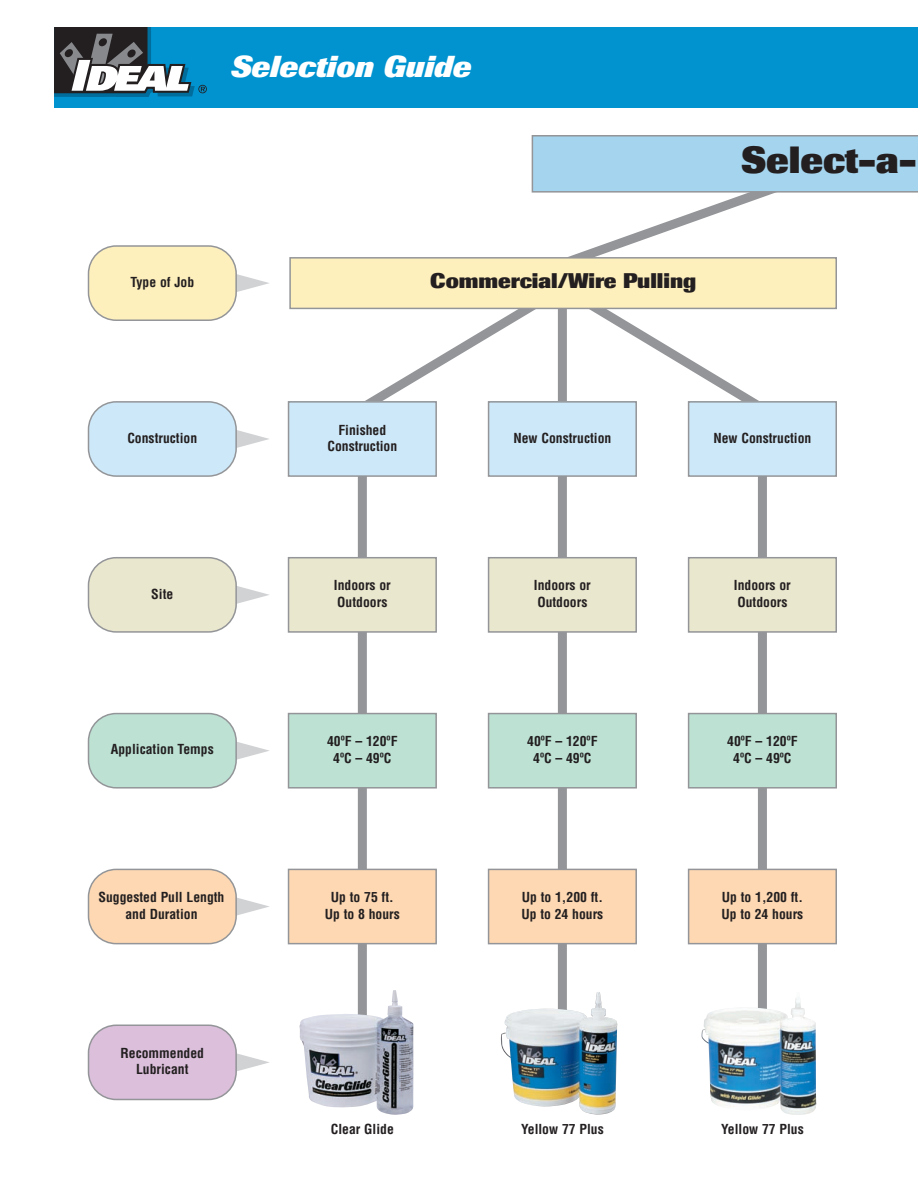
<style>
.page{position:relative;width:918px;height:1188px;background:#fff}
.page>*{position:absolute;margin:0;border:0;box-sizing:border-box;transform-origin:0 0}
.t1{font:800 37.5px "Imago";color:#231f20}
.t2{font:italic 800 30px "Imago";color:#fff}
.t3{font:800 21px "Imago";color:#231f20}
.t4{font:700 condensed 13.5px/16.5px "Helvetica";color:#231f20;text-align:center}
</style>
<div class="page">
<svg style="left:568px;top:309px;width:212px;height:115px"></svg>
<svg style="left:348px;top:309px;width:208px;height:112px"></svg>
<div style="left:758px;top:469px;width:9px;height:580px;background:#939598"></div>
<div style="left:558px;top:303px;width:9px;height:743px;background:#939598"></div>
<div style="left:358px;top:471px;width:9px;height:579px;background:#939598"></div>
<div style="left:54px;top:27px;width:864px;height:81px;background:#0093d0"></div>
<svg style="left:54px;top:27px;width:153px;height:70px"></svg>
<div style="left:290px;top:258px;width:546px;height:50px;background:#fef0bd"></div>
<div style="left:289px;top:257px;width:548px;height:52px;border:2px solid #939598"></div>
<svg style="left:532px;top:135px;width:386px;height:138px"></svg>
<svg style="left:88px;top:1025px;width:181px;height:75px"></svg>
<div style="left:689px;top:869px;width:147px;height:75px;background:#fdd8b2"></div>
<div style="left:688px;top:869px;width:149px;height:75px;border:2px solid #939598"></div>
<div style="left:489px;top:869px;width:147px;height:75px;background:#fdd8b2"></div>
<div style="left:488px;top:869px;width:149px;height:75px;border:2px solid #939598"></div>
<div style="left:289px;top:869px;width:147px;height:75px;background:#fdd8b2"></div>
<div style="left:288px;top:869px;width:149px;height:75px;border:2px solid #939598"></div>
<svg style="left:88px;top:869px;width:181px;height:75px"></svg>
<div style="left:689px;top:714px;width:147px;height:74px;background:#bde2d4"></div>
<div style="left:688px;top:713px;width:149px;height:76px;border:2px solid #939598"></div>
<div style="left:489px;top:714px;width:147px;height:74px;background:#bde2d4"></div>
<div style="left:488px;top:713px;width:149px;height:76px;border:2px solid #939598"></div>
<div style="left:289px;top:714px;width:147px;height:74px;background:#bde2d4"></div>
<div style="left:288px;top:713px;width:149px;height:76px;border:2px solid #939598"></div>
<svg style="left:88px;top:713px;width:181px;height:76px"></svg>
<div style="left:689px;top:558px;width:147px;height:74px;background:#eae7cf"></div>
<div style="left:688px;top:557px;width:149px;height:76px;border:2px solid #939598"></div>
<div style="left:489px;top:558px;width:147px;height:74px;background:#eae7cf"></div>
<div style="left:488px;top:557px;width:149px;height:76px;border:2px solid #939598"></div>
<div style="left:289px;top:558px;width:147px;height:74px;background:#eae7cf"></div>
<div style="left:288px;top:557px;width:149px;height:76px;border:2px solid #939598"></div>
<svg style="left:88px;top:557px;width:181px;height:76px"></svg>
<div style="left:689px;top:402px;width:147px;height:74px;background:#cde8f8"></div>
<div style="left:688px;top:401px;width:149px;height:76px;border:2px solid #939598"></div>
<div style="left:489px;top:402px;width:147px;height:74px;background:#cde8f8"></div>
<div style="left:488px;top:401px;width:149px;height:76px;border:2px solid #939598"></div>
<div style="left:289px;top:402px;width:147px;height:74px;background:#cde8f8"></div>
<div style="left:288px;top:401px;width:149px;height:76px;border:2px solid #939598"></div>
<svg style="left:88px;top:401px;width:181px;height:76px"></svg>
<svg style="left:88px;top:245px;width:181px;height:76px"></svg>
<img style="left:299px;top:990px;width:114px;height:125px">
<img style="left:501px;top:992px;width:117px;height:123px">
<img style="left:701px;top:997px;width:116px;height:118px">
<h2 class="t2" style="left:231px;top:56px;width:242px">Selection Guide</h2>
<p class="t4" style="left:130px;top:275px;width:65px">Type of Job</p>
<h3 class="t3" style="left:430px;top:274px;width:268px">Commercial/Wire Pulling</h3>
<h1 class="t1" style="left:742px;top:147px;width:176px">Select-a-</h1>
<p class="t4" style="left:127px;top:431px;width:71px">Construction</p>
<p class="t4" style="left:151px;top:587px;width:24px">Site</p>
<p class="t4" style="left:111px;top:742px;width:105px">Application Temps</p>
<p class="t4" style="left:327px;top:422px;width:71px">Finished<br>Construction</p>
<p class="t4" style="left:334px;top:578px;width:58px;text-align:left">Indoors or<br>Outdoors</p>
<p class="t4" style="left:327px;top:734px;width:72px">40ºF – 120ºF<br>4ºC – 49ºC</p>
<p class="t4" style="left:513px;top:431px;width:99px">New Construction</p>
<p class="t4" style="left:713px;top:431px;width:99px">New Construction</p>
<p class="t4" style="left:534px;top:578px;width:58px;text-align:left">Indoors or<br>Outdoors</p>
<p class="t4" style="left:527px;top:734px;width:72px">40ºF – 120ºF<br>4ºC – 49ºC</p>
<p class="t4" style="left:734px;top:578px;width:58px;text-align:left">Indoors or<br>Outdoors</p>
<p class="t4" style="left:727px;top:734px;width:72px">40ºF – 120ºF<br>4ºC – 49ºC</p>
<p class="t4" style="left:98px;top:890px;width:128px">Suggested Pull Length and Duration</p>
<p class="t4" style="left:121px;top:1046px;width:85px">Recommended<br>Lubricant</p>
<p class="t4" style="left:325px;top:890px;width:77px">Up to 75 ft.<br>Up to 8 hours</p>
<p class="t4" style="left:521px;top:890px;width:83px;text-align:left">Up to 1,200 ft.<br>Up to 24 hours</p>
<p class="t4" style="left:331px;top:1122px;width:65px">Clear Glide</p>
<p class="t4" style="left:521px;top:1122px;width:84px">Yellow 77 Plus</p>
<p class="t4" style="left:721px;top:890px;width:83px;text-align:left">Up to 1,200 ft.<br>Up to 24 hours</p>
<p class="t4" style="left:721px;top:1122px;width:84px">Yellow 77 Plus</p>
</div>
